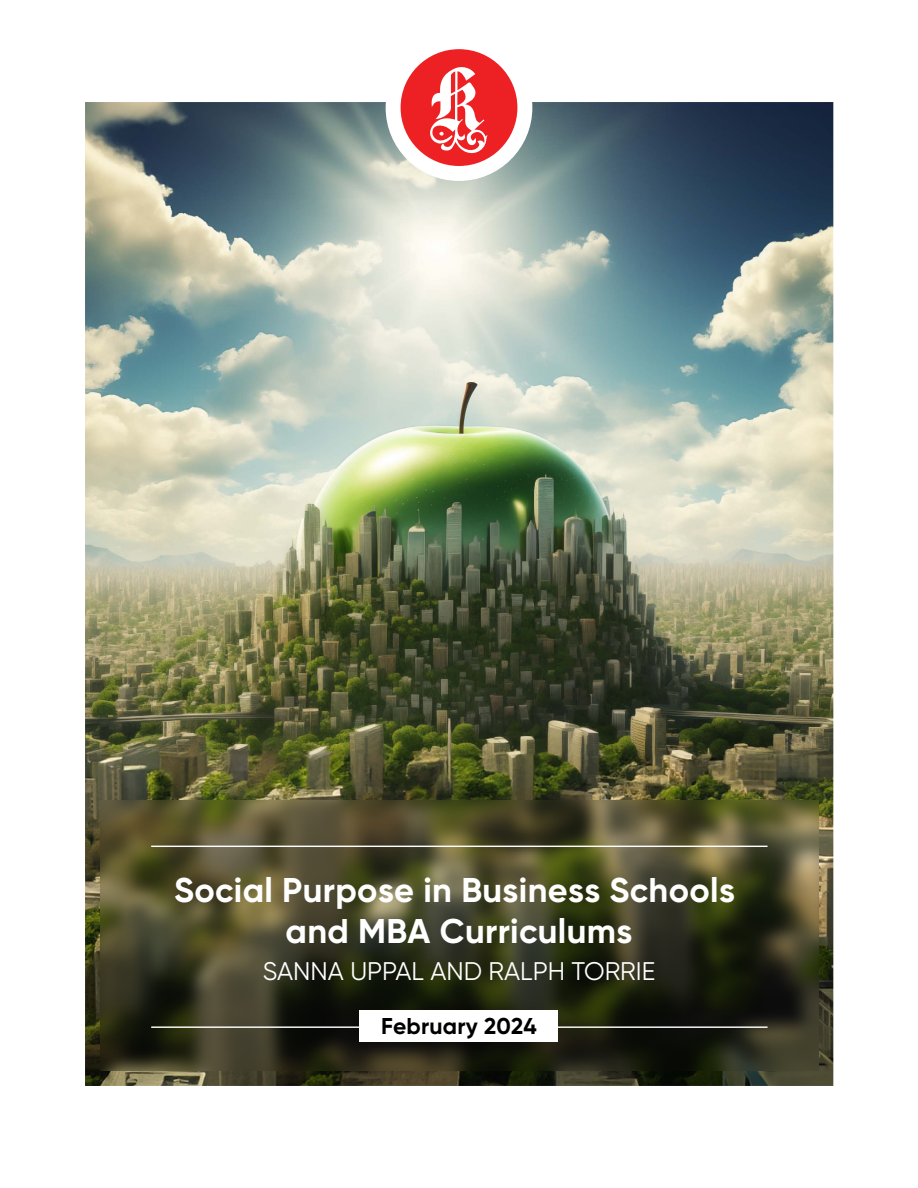
<style>
.page{position:relative;width:918px;height:1188px;background:#fff}
.page>*{position:absolute;margin:0;border:0;box-sizing:border-box;transform-origin:0 0}
.t1{font:700 34.35px/41.1px "Gilroy";letter-spacing:.01em;color:#fff;text-align:center}
.t2{font:25.5px "Gilroy";color:#fff}
.t3{font:700 22.8px "Gilroy";letter-spacing:.01em;color:#000}
</style>
<div class="page">
<img style="left:85px;top:102px;width:748px;height:984px">
<img style="left:100px;top:800px;width:718px;height:271px">
<div style="left:401px;top:49px;width:116px;height:117px;background:#ed2124;border-radius:50%"></div>
<svg style="left:430px;top:67px;width:58px;height:87px"></svg>
<hr style="left:151px;top:846px;width:617px;height:1px;background:#fff">
<hr style="left:151px;top:1026px;width:617px;height:2px;background:#fff">
<div style="left:360px;top:1010px;width:198px;height:32px;background:#fff"></div>
<p class="t1" style="left:174px;top:869px;width:562px">Social Purpose in Business Schools and MBA Curriculums</p>
<p class="t2" style="left:263px;top:955px;width:394px">SANNA UPPAL AND RALPH TORRIE</p>
<p class="t3" style="left:381px;top:1012px;width:157px">February 2024</p>
</div>
